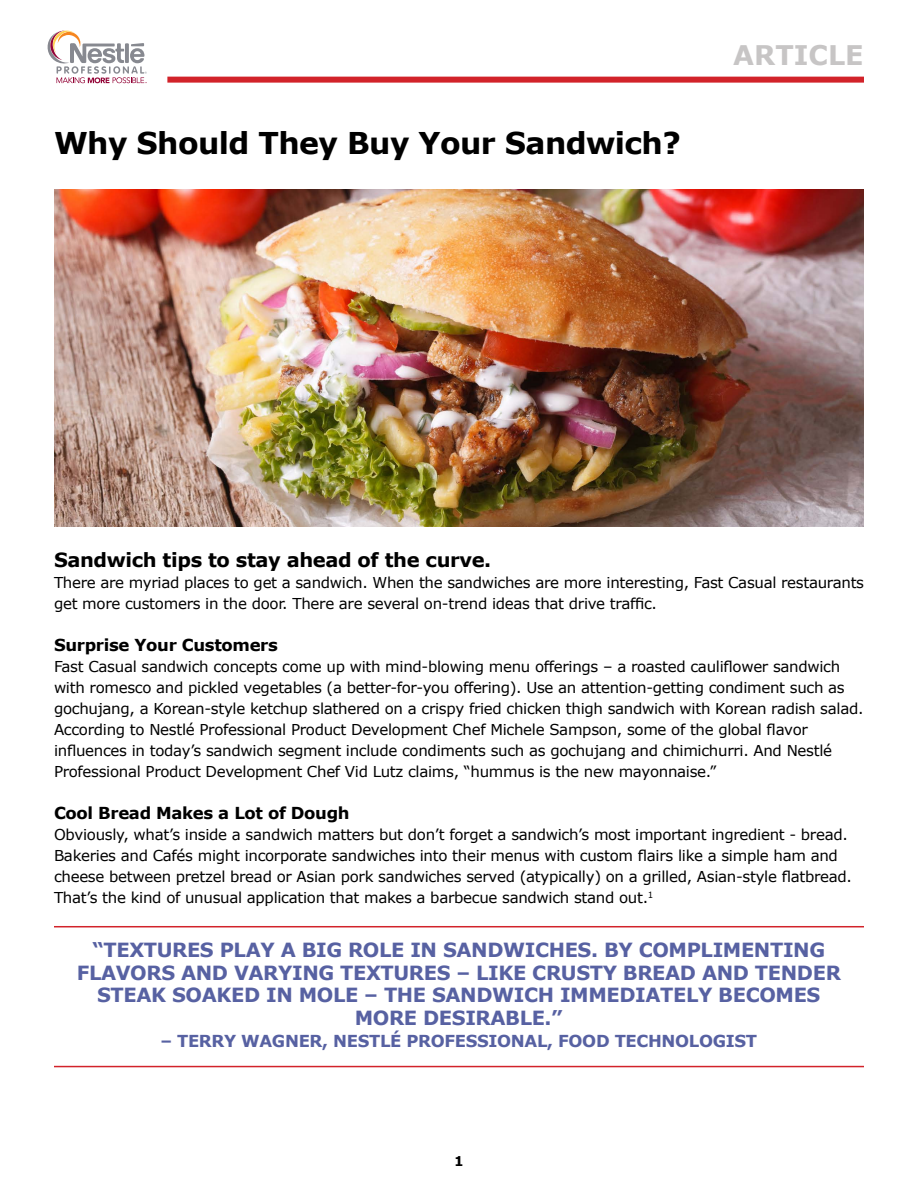
<style>
.page{position:relative;width:918px;height:1188px;background:#fff}
.page>*{position:absolute;margin:0;border:0;box-sizing:border-box;transform-origin:0 0}
.t1{font:700 30px "Verdana";letter-spacing:-.02em;color:#000}
.t2{font:700 27px "Verdana";color:#c7c5c5}
.t3{font:700 19.5px/22.5px "Verdana";letter-spacing:-.02em;color:#5761a2;text-align:center}
.t4{font:700 19.5px "Verdana";letter-spacing:-.02em;color:#000}
.t5{font:700 16.5px "Verdana";letter-spacing:-.02em;color:#5761a2}
.t6{font:700 16.5px "Verdana";letter-spacing:-.02em;color:#000}
.t7{font:15px/21px "Verdana";letter-spacing:-.02em;color:#000}
.t8{font:700 13.5px "Verdana";color:#000}
</style>
<div class="page">
<div style="left:167px;top:77px;width:697px;height:6px;background:#d2232a"></div>
<svg style="left:48px;top:30px;width:99px;height:53px"></svg>
<hr style="left:54px;top:926px;width:810px;height:1px;background:#d2232a">
<hr style="left:54px;top:1066px;width:810px;height:1px;background:#d2232a">
<img style="left:54px;top:189px;width:810px;height:337px">
<h1 class="t1" style="left:54px;top:123px;width:628px">Why Should They Buy Your Sandwich?</h1>
<h2 class="t2" style="left:733px;top:37px;width:132px">ARTICLE</h2>
<h3 class="t4" style="left:54px;top:548px;width:439px">Sandwich tips to stay ahead of the curve.</h3>
<p class="t7" style="left:54px;top:573px;width:812px">There are myriad places to get a sandwich. When the sandwiches are more interesting, Fast Casual restaurants get more customers in the door. There are several on-trend ideas that drive traffic.</p>
<p class="t6" style="left:54px;top:635px;width:225px">Surprise Your Customers</p>
<p class="t7" style="left:54px;top:657px;width:811px">Fast Casual sandwich concepts come up with mind-blowing menu offerings – a roasted cauliflower sandwich with romesco and pickled vegetables (a better-for-you offering). Use an attention-getting condiment such as gochujang, a Korean-style ketchup slathered on a crispy fried chicken thigh sandwich with Korean radish salad.<br>According to Nestlé Professional Product Development Chef Michele Sampson, some of the global flavor influences in today’s sandwich segment include condiments such as gochujang and chimichurri. And Nestlé Professional Product Development Chef Vid Lutz claims, “hummus is the new mayonnaise.”</p>
<p class="t6" style="left:54px;top:803px;width:297px">Cool Bread Makes a Lot of Dough</p>
<p class="t7" style="left:54px;top:825px;width:800px">Obviously, what’s inside a sandwich matters but don’t forget a sandwich’s most important ingredient - bread.<br>Bakeries and Cafés might incorporate sandwiches into their menus with custom flairs like a simple ham and cheese between pretzel bread or Asian pork sandwiches served (atypically) on a grilled, Asian-style flatbread.<br>That’s the kind of unusual application that makes a barbecue sandwich stand out.<sup>1</sup></p>
<h3 class="t3" style="left:77px;top:939px;width:766px">“TEXTURES PLAY A BIG ROLE IN SANDWICHES. BY COMPLIMENTING FLAVORS AND VARYING TEXTURES – LIKE CRUSTY BREAD AND TENDER STEAK SOAKED IN MOLE – THE SANDWICH IMMEDIATELY BECOMES MORE DESIRABLE.”</h3>
<p class="t5" style="left:160px;top:1030px;width:598px">– TERRY WAGNER, NESTLÉ PROFESSIONAL, FOOD TECHNOLOGIST</p>
<p class="t8" style="left:454px;top:1152px;width:11px">1</p>
</div>
